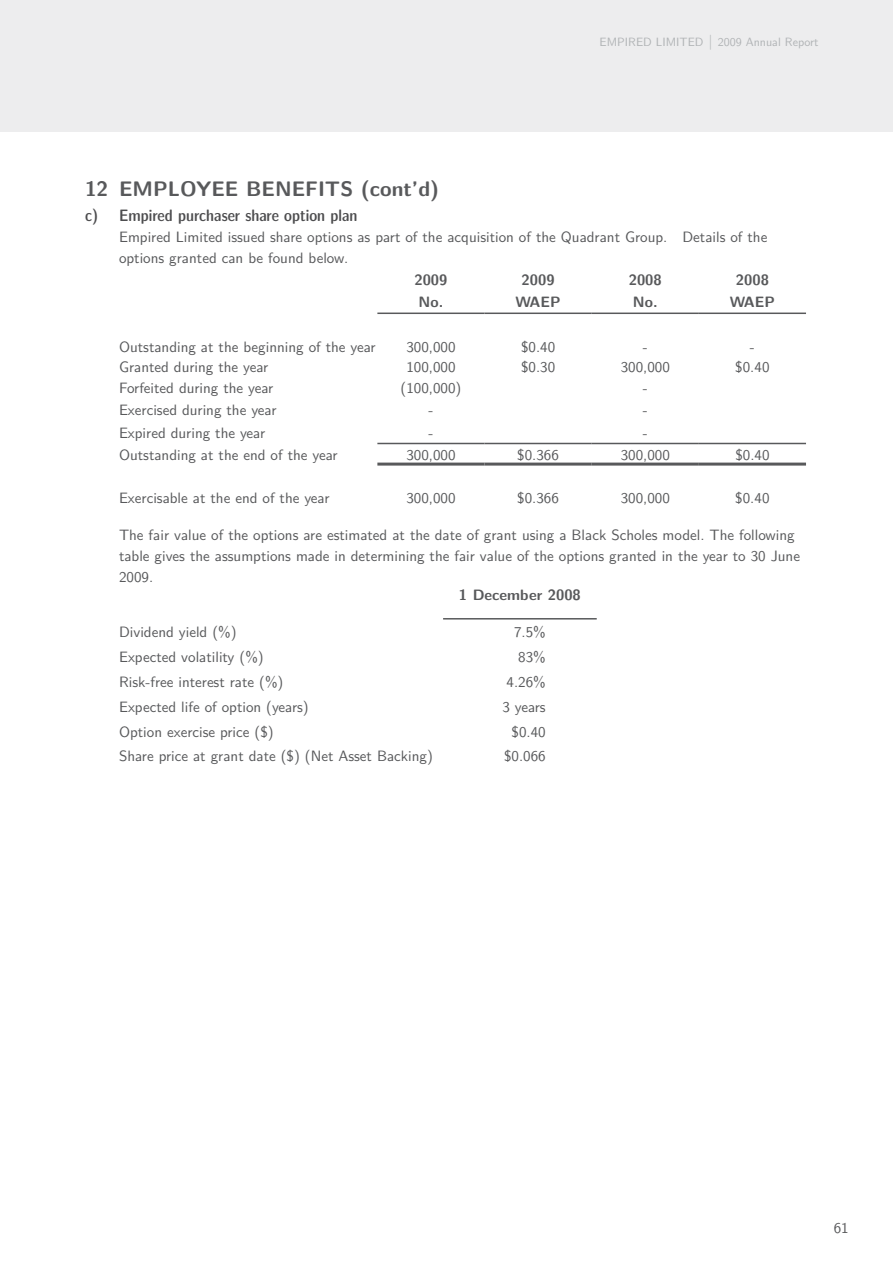
<style>
.page{position:relative;width:893px;height:1263px;background:#fff}
.page>*{position:absolute;margin:0;border:0;box-sizing:border-box;transform-origin:0 0}
.t1{font:700 21px "LM Sans 10";color:#58595b}
.t2{font:16.5px "LM Sans Demi Cond 10";color:#4d4d4f}
.t3{font:15px/21px "LM Sans 10";color:#58595b}
.t4{font:700 15px "LM Sans 10";color:#58595b}
.t5{font:12px "LM Sans 10";color:#b1b4b6}
.s1{font-size:15px}
</style>
<div class="page">
<div style="left:0;top:0;width:893px;height:132px;background:#ededee"></div>
<hr style="left:377px;top:313px;width:108px;height:1px;background:#58595b">
<hr style="left:485px;top:313px;width:107px;height:1px;background:#58595b">
<hr style="left:592px;top:313px;width:107px;height:1px;background:#58595b">
<hr style="left:699px;top:313px;width:107px;height:1px;background:#58595b">
<hr style="left:377px;top:443px;width:108px;height:1px;background:#58595b">
<hr style="left:485px;top:443px;width:107px;height:1px;background:#58595b">
<hr style="left:592px;top:443px;width:107px;height:1px;background:#58595b">
<hr style="left:699px;top:443px;width:107px;height:1px;background:#58595b">
<hr style="left:377px;top:463px;width:108px;height:3px;background:#58595b">
<hr style="left:485px;top:463px;width:107px;height:3px;background:#58595b">
<hr style="left:592px;top:463px;width:107px;height:3px;background:#58595b">
<hr style="left:699px;top:463px;width:107px;height:3px;background:#58595b">
<hr style="left:443px;top:618px;width:154px;height:1px;background:#58595b">
<p class="t5" style="left:600px;top:33px;width:221px">EMPIRED LIMITED <span class="s1">|</span> 2009 Annual Report</p>
<h1 class="t1" style="left:85px;top:172px;width:356px">12 EMPLOYEE BENEFITS (cont’d)</h1>
<p class="t2" style="left:85px;top:202px;width:274px">c) Empired purchaser share option plan</p>
<p class="t3" style="left:119px;top:225px;width:650px">Empired Limited issued share options as part of the acquisition of the Quadrant Group. Details of the options granted can be found below.</p>
<p class="t4" style="left:414px;top:268px;width:34px">2009</p>
<p class="t4" style="left:522px;top:268px;width:34px">2009</p>
<p class="t4" style="left:629px;top:268px;width:34px">2008</p>
<p class="t4" style="left:736px;top:268px;width:34px">2008</p>
<p class="t4" style="left:419px;top:290px;width:26px">No.</p>
<p class="t4" style="left:515px;top:290px;width:47px">WAEP</p>
<p class="t4" style="left:633px;top:290px;width:26px">No.</p>
<p class="t4" style="left:730px;top:290px;width:47px">WAEP</p>
<p class="t3" style="left:119px;top:335px;width:258px">Outstanding at the beginning of the year</p>
<p class="t3" style="left:406px;top:335px;width:51px">300,000</p>
<p class="t3" style="left:521px;top:335px;width:36px">$0.40</p>
<p class="t3" style="left:643px;top:335px;width:6px">-</p>
<p class="t3" style="left:750px;top:335px;width:6px">-</p>
<p class="t3" style="left:119px;top:356px;width:151px">Granted during the year</p>
<p class="t3" style="left:406px;top:356px;width:51px">100,000</p>
<p class="t3" style="left:521px;top:356px;width:36px">$0.30</p>
<p class="t3" style="left:621px;top:356px;width:51px">300,000</p>
<p class="t3" style="left:735px;top:356px;width:36px">$0.40</p>
<p class="t3" style="left:119px;top:376px;width:156px">Forfeited during the year</p>
<p class="t3" style="left:400px;top:376px;width:62px">(100,000)</p>
<p class="t3" style="left:643px;top:376px;width:6px">-</p>
<p class="t3" style="left:119px;top:398px;width:159px">Exercised during the year</p>
<p class="t3" style="left:428px;top:398px;width:6px">-</p>
<p class="t3" style="left:643px;top:398px;width:6px">-</p>
<p class="t3" style="left:119px;top:421px;width:148px">Expired during the year</p>
<p class="t3" style="left:428px;top:421px;width:6px">-</p>
<p class="t3" style="left:643px;top:421px;width:6px">-</p>
<p class="t3" style="left:119px;top:443px;width:220px">Outstanding at the end of the year</p>
<p class="t3" style="left:406px;top:443px;width:51px">300,000</p>
<p class="t3" style="left:517px;top:443px;width:43px">$0.366</p>
<p class="t3" style="left:621px;top:443px;width:51px">300,000</p>
<p class="t3" style="left:735px;top:443px;width:36px">$0.40</p>
<p class="t3" style="left:119px;top:486px;width:212px">Exercisable at the end of the year</p>
<p class="t3" style="left:406px;top:486px;width:51px">300,000</p>
<p class="t3" style="left:517px;top:486px;width:43px">$0.366</p>
<p class="t3" style="left:621px;top:486px;width:51px">300,000</p>
<p class="t3" style="left:735px;top:486px;width:36px">$0.40</p>
<p class="t3" style="left:119px;top:523px;width:682px">The fair value of the options are estimated at the date of grant using a Black Scholes model. The following table gives the assumptions made in determining the fair value of the options granted in the year to 30 June<br>2009.</p>
<p class="t4" style="left:459px;top:583px;width:123px">1 December 2008</p>
<p class="t3" style="left:119px;top:620px;width:119px">Dividend yield (%)</p>
<p class="t3" style="left:514px;top:620px;width:33px">7.5%</p>
<p class="t3" style="left:119px;top:645px;width:146px">Expected volatility (%)</p>
<p class="t3" style="left:518px;top:645px;width:29px">83%</p>
<p class="t3" style="left:119px;top:670px;width:166px">Risk-free interest rate (%)</p>
<p class="t3" style="left:507px;top:670px;width:41px">4.26%</p>
<p class="t3" style="left:119px;top:695px;width:191px">Expected life of option (years)</p>
<p class="t3" style="left:502px;top:695px;width:45px">3 years</p>
<p class="t3" style="left:119px;top:720px;width:156px">Option exercise price ($)</p>
<p class="t3" style="left:512px;top:720px;width:36px">$0.40</p>
<p class="t3" style="left:119px;top:745px;width:315px">Share price at grant date ($) (Net Asset Backing)</p>
<p class="t3" style="left:504px;top:745px;width:43px">$0.066</p>
<p class="t3" style="left:834px;top:1216px;width:16px">61</p>
</div>
